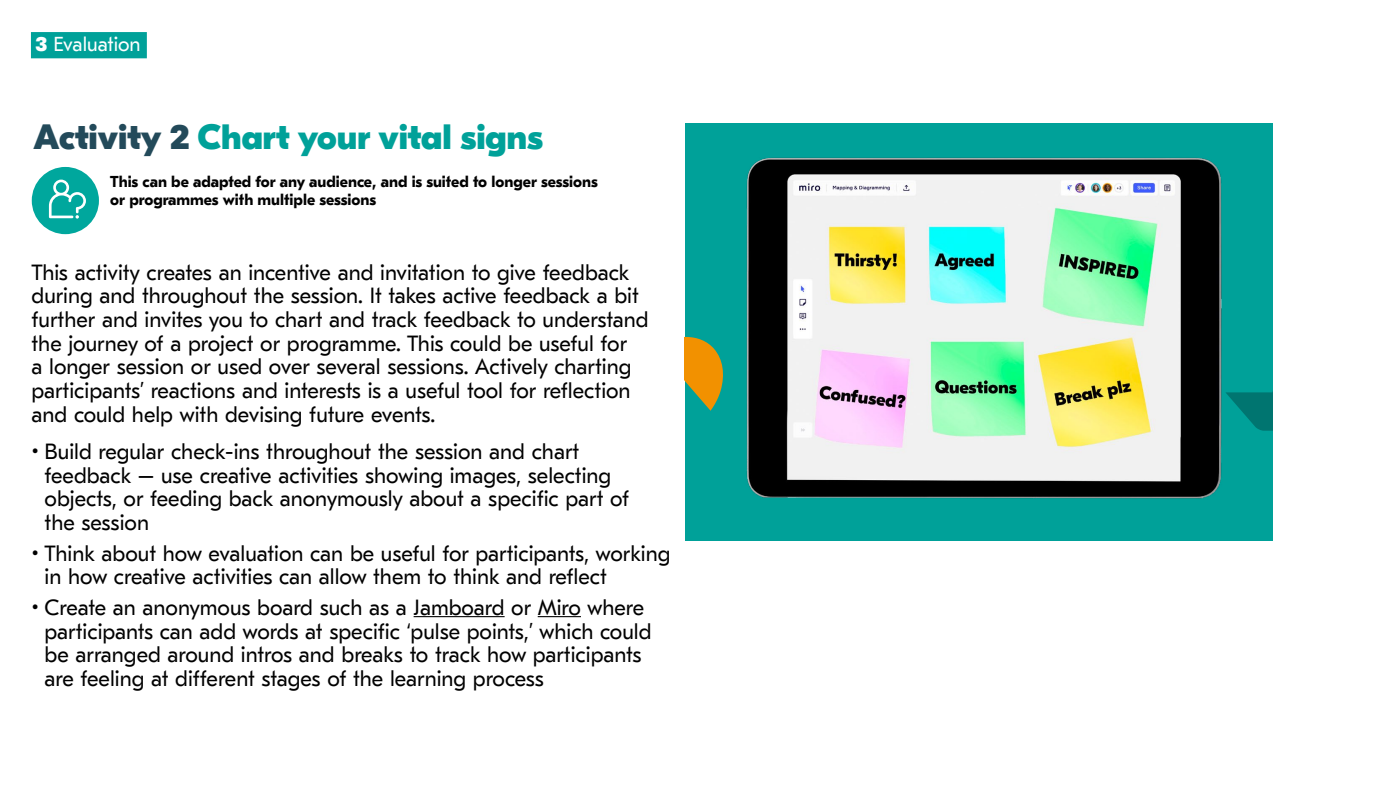
<style>
.page{position:relative;width:1400px;height:788px;background:#fff}
.page>*{position:absolute;margin:0;border:0;box-sizing:border-box;transform-origin:0 0}
.t1{font:800 35px "GT Eesti Display";color:#00a199}
.t2{font:21.88px/23.6px "GT Eesti Text";color:#000}
.t3{font:20.12px "GT Eesti Text";color:#fff}
.t4{font:700 15.75px/17.5px "GT Eesti Text";color:#000}
.s1{font-family:"GT Eesti Display";font-weight:800}
.s2{color:#234a5a}
</style>
<div class="page">
<hr style="left:414px;top:616px;width:91px;height:1px;background:#000">
<hr style="left:538px;top:616px;width:43px;height:1px;background:#000">
<div style="left:32px;top:167px;width:67px;height:67px;background:#00a79d;border-radius:50%"></div>
<svg style="left:49px;top:179px;width:37px;height:39px"></svg>
<img style="left:684px;top:123px;width:589px;height:411px">
<div style="left:31px;top:32px;width:116px;height:26px;background:#00a199"></div>
<p class="t3" style="left:36px;top:33px;width:106px"><span class="s1">3</span> Evaluation</p>
<h1 class="t1" style="left:34px;top:117px;width:511px"><span class="s2">Activity 2</span> Chart your vital signs</h1>
<p class="t4" style="left:110px;top:174px;width:489px">This can be adapted for any audience, and is suited to longer sessions or programmes with multiple sessions</p>
<p class="t2" style="left:32px;top:261px;width:619px">This activity creates an incentive and invitation to give feedback during and throughout the session. It takes active feedback a bit further and invites you to chart and track feedback to understand the journey of a project or programme. This could be useful for<br>a longer session or used over several sessions. Actively charting participants’ reactions and interests is a useful tool for reflection and could help with devising future events.</p>
<p class="t2" style="left:45px;top:440px;width:586px;text-indent:-13px">• Build regular check-ins throughout the session and chart feedback – use creative activities showing images, selecting objects, or feeding back anonymously about a specific part of the session</p>
<p class="t2" style="left:45px;top:541px;width:627px;text-indent:-13px">• Think about how evaluation can be useful for participants, working in how creative activities can allow them to think and reflect</p>
<p class="t2" style="left:45px;top:596px;width:608px;text-indent:-13px">• Create an anonymous board such as a Jamboard or Miro where participants can add words at specific ‘pulse points,’ which could be arranged around intros and breaks to track how participants are feeling at different stages of the learning process</p>
</div>
